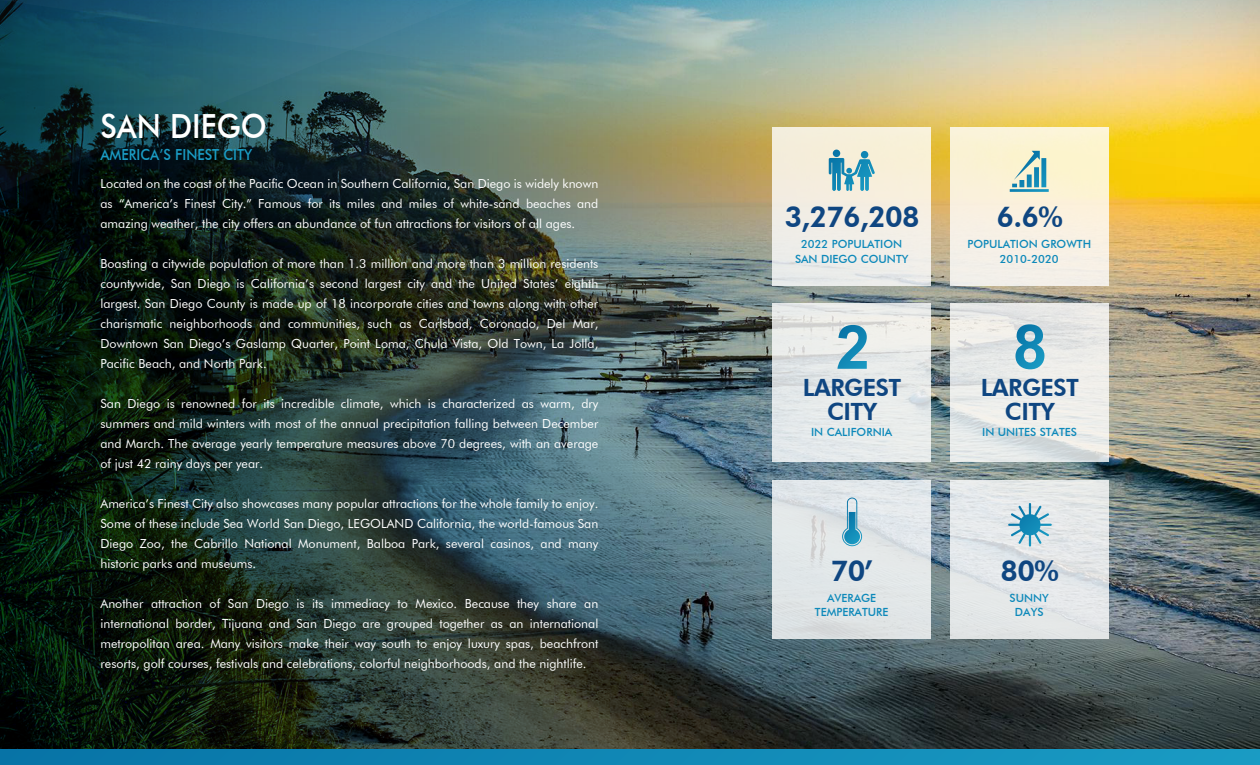
<style>
.page{position:relative;width:1260px;height:765px;background:#fff}
.page>*{position:absolute;margin:0;border:0;box-sizing:border-box;transform-origin:0 0}
.t1{font:500 33.25px "Futura BT";color:#fff;scale:.9 1}
.t2{font:800 28.75px "Futura BT";letter-spacing:-.025em;color:#0f4681}
.t3{font:800 23.75px/23.8px "Futura BT";letter-spacing:-.025em;color:#0f4681;text-align:center}
.t4{font:500 15.25px "Futura BT";color:#1a9cc4;scale:.9 1}
.t5{font:12.5px/20px "Futura BT";color:#fff;text-align:justify}
.t6{font:500 11.25px/14.4px "Futura BT";color:#0d89ba;text-align:center}
</style>
<div class="page">
<img style="left:0;top:179px;width:1259px;height:571px">
<img style="left:473px;top:0;width:787px;height:179px">
<svg style="left:0;top:0;width:473px;height:193px;background:#234e58"></svg>
<div style="left:773px;top:127px;width:158px;height:158px;background:linear-gradient(to right,#efece3,#f5efe1)"></div>
<svg style="left:829px;top:150px;width:46px;height:41px;background:#83bac7"></svg>
<div style="left:950px;top:127px;width:158px;height:158px;background:linear-gradient(to bottom,#fef4cd,#f4efeb)"></div>
<svg style="left:1010px;top:151px;width:39px;height:41px;background:#a6cbc6"></svg>
<div style="left:773px;top:481px;width:158px;height:158px;background:#e1e6e8"></div>
<div style="left:950px;top:481px;width:158px;height:158px;background:#e4e7e8"></div>
<svg style="left:773px;top:303px;width:158px;height:159px;background:#e5e8e8"></svg>
<svg style="left:837px;top:325px;width:30px;height:44px"></svg>
<svg style="left:951px;top:303px;width:158px;height:159px;background:#e7e8e6"></svg>
<svg style="left:1015px;top:324px;width:29px;height:45px"></svg>
<svg style="left:842px;top:498px;width:20px;height:48px"></svg>
<svg style="left:1008px;top:503px;width:44px;height:44px"></svg>
<svg style="left:0;top:750px;width:1260px;height:15px;background:#1087b5"></svg>
<h1 class="t1" style="left:101px;top:106px;width:186px">SAN DIEGO</h1>
<p class="t4" style="left:101px;top:145px;width:170px">AMERICA’S FINEST CITY</p>
<p class="t5" style="left:101px;top:174px;width:499px">Located on the coast of the Pacific Ocean in Southern California, San Diego is widely known as “America’s Finest City.” Famous for its miles and miles of white-sand beaches and amazing weather, the city offers an abundance of fun attractions for visitors of all ages.</p>
<p class="t5" style="left:101px;top:254px;width:499px">Boasting a citywide population of more than 1.3 million and more than 3 million residents countywide, San Diego is California’s second largest city and the United States’ eighth largest. San Diego County is made up of 18 incorporate cities and towns along with other charismatic neighborhoods and communities, such as Carlsbad, Coronado, Del Mar, Downtown San Diego’s Gaslamp Quarter, Point Loma, Chula Vista, Old Town, La Jolla, Pacific Beach, and North Park.</p>
<p class="t5" style="left:101px;top:394px;width:499px">San Diego is renowned for its incredible climate, which is characterized as warm, dry summers and mild winters with most of the annual precipitation falling between December and March. The average yearly temperature measures above 70 degrees, with an average of just 42 rainy days per year.</p>
<p class="t5" style="left:101px;top:494px;width:499px">America’s Finest City also showcases many popular attractions for the whole family to enjoy.<br>Some of these include Sea World San Diego, LEGOLAND California, the world-famous San Diego Zoo, the Cabrillo National Monument, Balboa Park, several casinos, and many historic parks and museums.</p>
<p class="t5" style="left:101px;top:594px;width:499px">Another attraction of San Diego is its immediacy to Mexico. Because they share an international border, Tijuana and San Diego are grouped together as an international metropolitan area. Many visitors make their way south to enjoy luxury spas, beachfront resorts, golf courses, festivals and celebrations, colorful neighborhoods, and the nightlife.</p>
<h2 class="t2" style="left:784px;top:199px;width:137px">3,276,208</h2>
<p class="t6" style="left:795px;top:237px;width:115px">2022 POPULATION<br>SAN DIEGO COUNTY</p>
<h3 class="t3" style="left:803px;top:376px;width:100px">LARGEST<br>CITY</h3>
<p class="t6" style="left:811px;top:425px;width:83px">IN CALIFORNIA</p>
<h2 class="t2" style="left:831px;top:553px;width:44px">70’</h2>
<p class="t6" style="left:815px;top:591px;width:75px">AVERAGE<br>TEMPERATURE</p>
<h2 class="t2" style="left:997px;top:199px;width:68px">6.6%</h2>
<p class="t6" style="left:967px;top:237px;width:125px">POPULATION GROWTH<br>2010-2020</p>
<h3 class="t3" style="left:981px;top:376px;width:100px">LARGEST<br>CITY</h3>
<p class="t6" style="left:982px;top:425px;width:96px">IN UNITES STATES</p>
<h2 class="t2" style="left:1001px;top:553px;width:60px">80%</h2>
<p class="t6" style="left:1010px;top:591px;width:41px">SUNNY<br>DAYS</p>
</div>
